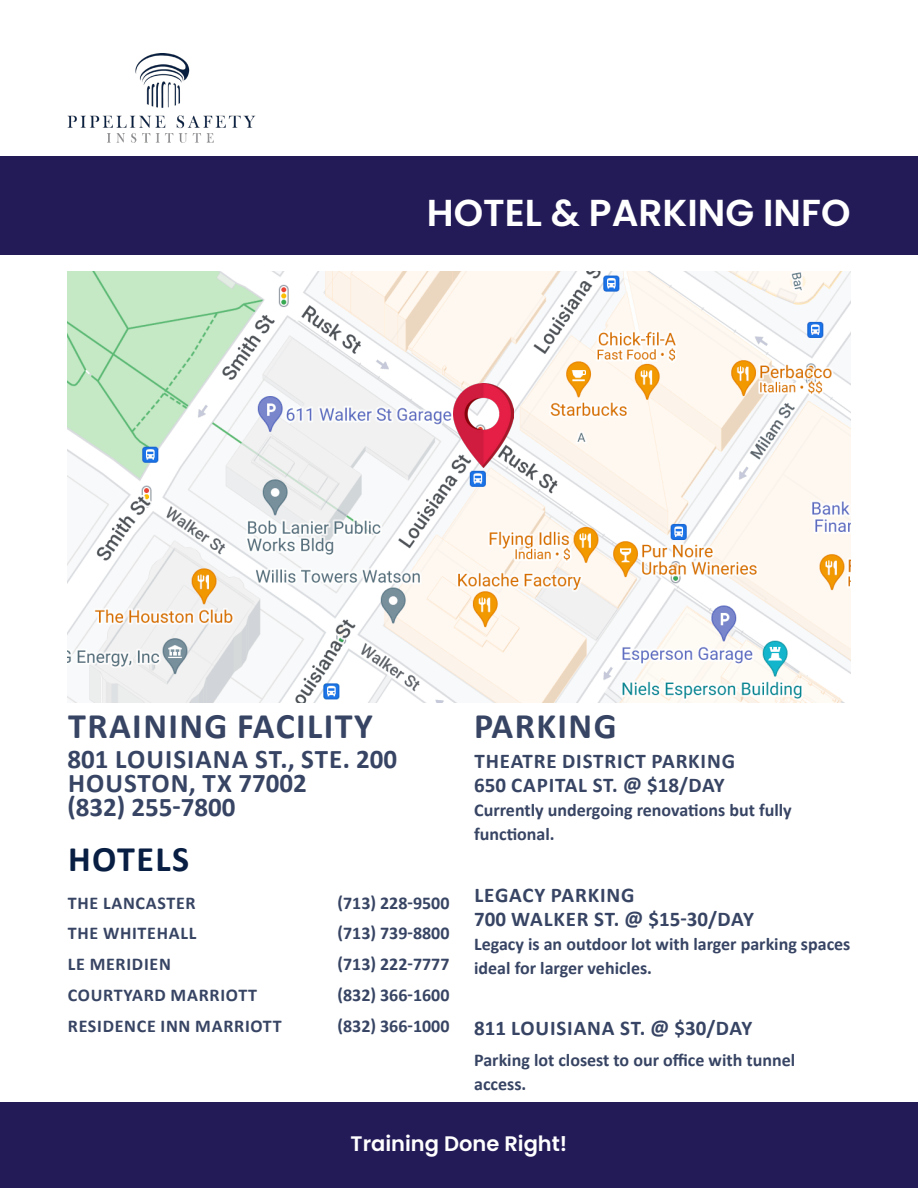
<style>
.page{position:relative;width:918px;height:1188px;background:#fff}
.page>*{position:absolute;margin:0;border:0;box-sizing:border-box;transform-origin:0 0}
.t1{font:600 37.5px "Poppins";color:#fff}
.Standard_Header{font:700 36px "Calibri";letter-spacing:.04em;color:#374463}
.t2{font:700 36px "Calibri";letter-spacing:.04em;color:#081e43}
.Standard_Header-2{font:700 27px/24px "Calibri";letter-spacing:.02em;color:#374463}
.Standard_Header-3{font:700 21px/24px "Calibri";letter-spacing:.04em;color:#374463}
.t3{font:600 21px "Poppins";color:#fff}
.Standard_Header-4{font:700 18px/24px "Calibri";color:#374463}
.Standard_Header-5{font:700 18px "Calibri";letter-spacing:.04em;color:#374463}
</style>
<div class="page">
<div style="left:0;top:157px;width:918px;height:98px;background:#231b58"></div>
<div style="left:0;top:1102px;width:918px;height:86px;background:#231b58"></div>
<img style="left:68px;top:54px;width:188px;height:89px">
<img style="left:68px;top:272px;width:782px;height:431px">
<img style="left:453px;top:383px;width:61px;height:84px">
<p class="t1" style="left:427px;top:191px;width:425px">HOTEL &amp; PARKING INFO</p>
<p class="Standard_Header" style="left:68px;top:700px;width:306px">TRAINING FACILITY</p>
<p class="Standard_Header-2" style="left:68px;top:747px;width:331px">801 LOUISIANA ST., STE. 200<br>HOUSTON, TX 77002<br>(832) 255-7800</p>
<p class="t2" style="left:68px;top:834px;width:122px">HOTELS</p>
<p class="Standard_Header-5" style="left:68px;top:890px;width:129px">THE LANCASTER</p>
<p class="Standard_Header-4" style="left:338px;top:890px;width:114px">(713) 228-9500</p>
<p class="Standard_Header-5" style="left:68px;top:921px;width:130px">THE WHITEHALL</p>
<p class="Standard_Header-4" style="left:337px;top:921px;width:114px">(713) 739-8800</p>
<p class="Standard_Header-5" style="left:68px;top:951px;width:105px">LE MERIDIEN</p>
<p class="Standard_Header-4" style="left:338px;top:952px;width:114px">(713) 222-7777</p>
<p class="Standard_Header-5" style="left:68px;top:982px;width:191px">COURTYARD MARRIOTT</p>
<p class="Standard_Header-4" style="left:338px;top:983px;width:114px">(832) 366-1600</p>
<p class="Standard_Header-5" style="left:68px;top:1013px;width:215px">RESIDENCE INN MARRIOTT</p>
<p class="Standard_Header-4" style="left:337px;top:1013px;width:114px">(832) 366-1000</p>
<p class="Standard_Header" style="left:474px;top:700px;width:144px">PARKING</p>
<p class="Standard_Header-3" style="left:474px;top:749px;width:262px">THEATRE DISTRICT PARKING<br>650 CAPITAL ST. @ $18/DAY</p>
<p class="Standard_Header-4" style="left:474px;top:798px;width:319px">Currently undergoing renovations but fully functional.</p>
<p class="Standard_Header-3" style="left:474px;top:883px;width:281px">LEGACY PARKING<br>700 WALKER ST. @ $15-30/DAY</p>
<p class="Standard_Header-4" style="left:474px;top:932px;width:378px">Legacy is an outdoor lot with larger parking spaces ideal for larger vehicles.</p>
<p class="Standard_Header-3" style="left:474px;top:1016px;width:280px">811 LOUISIANA ST. @ $30/DAY</p>
<p class="Standard_Header-4" style="left:474px;top:1048px;width:323px">Parking lot closest to our office with tunnel access.</p>
<p class="t3" style="left:351px;top:1132px;width:218px">Training Done Right!</p>
</div>
